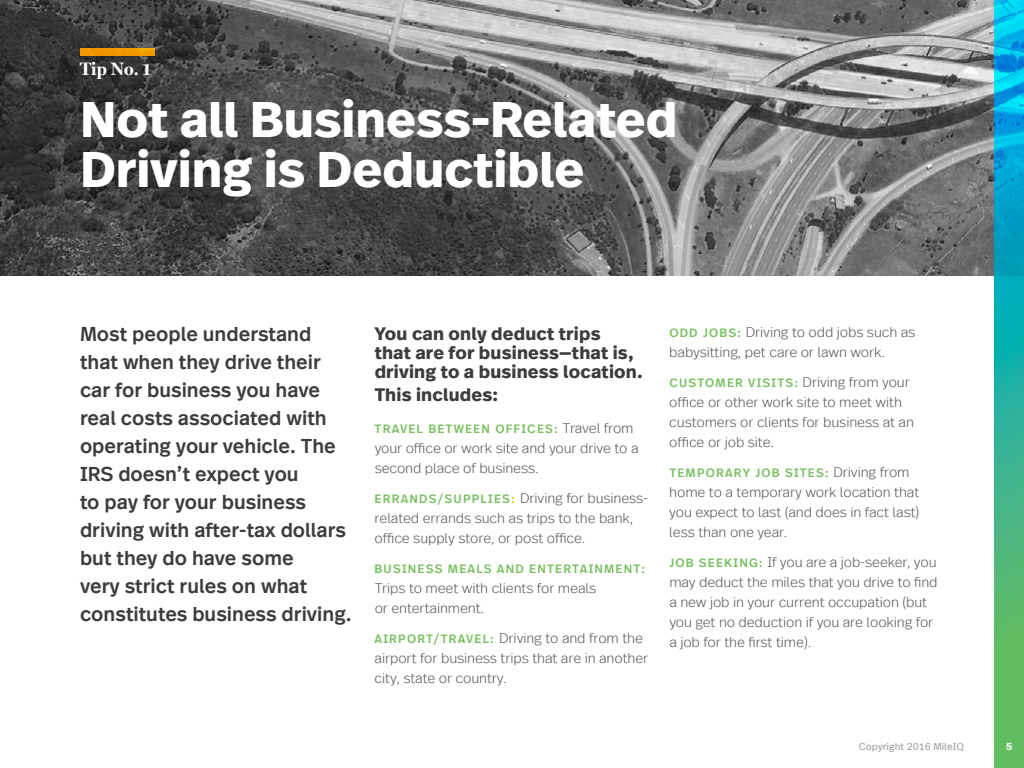
<style>
.page{position:relative;width:1024px;height:768px;background:#fff}
.page>*{position:absolute;margin:0;border:0;box-sizing:border-box;transform-origin:0 0}
.t1{font:700 50px/50px "Real Text OT";color:#fff}
.t2{font:500 20px/28px "Real Text Offc";color:#3d3d3d}
.t3{font:700 18px/19px "Real Text Offc";letter-spacing:.01em;color:#3d3d3d}
.t4{font:700 18px "Miller Display";color:#fff}
.t5{font:300 14px/20px "Real Text Offc";letter-spacing:-.01em;color:#585858}
.t6{font:500 12px "Real Text Sc Offc";letter-spacing:.1em;color:#78bf60}
.t7{font:10px "Real Text Offc";color:#a2a2a2}
.t8{font:700 10px "Real Text Offc";color:#fff}
.s1{font-family:"Real Text Offc";font-weight:300;font-size:14px;color:#585858}
.s2{font-family:"Real Text Sc Offc";font-weight:500;font-size:12px;color:#78bf60}
.s3{font-family:"Real Text Sc Offc";font-weight:500;font-size:12px;color:#f6be00}
</style>
<div class="page">
<svg style="left:994px;top:276px;width:30px;height:492px;background:#3eb685"></svg>
<img style="left:0;top:0;width:1024px;height:276px">
<p class="t4" style="left:80px;top:58px;width:72px">Tip No. 1</p>
<h1 class="t1" style="left:80px;top:95px;width:599px">Not all Business-Related<br>Driving is Deductible</h1>
<p class="t2" style="left:80px;top:321px;width:273px">Most people understand that when they drive their car for business you have real costs associated with operating your vehicle. The<br>IRS doesn’t expect you<br>to pay for your business driving with after-tax dollars but they do have some<br>very strict rules on what constitutes business driving.</p>
<p class="t3" style="left:375px;top:324px;width:270px">You can only deduct trips<br>that are for business—that is, driving to a business location.</p>
<p class="t3" style="left:375px;top:385px;width:125px">This includes:</p>
<p class="t6" style="left:375px;top:421px;width:261px">TRAVEL BETWEEN OFFICES: <span class="s1">Travel from</span></p>
<p class="t5" style="left:375px;top:438px;width:266px">your office or work site and your drive to a second place of business.</p>
<p class="t5" style="left:375px;top:488px;width:275px"><span class="s2">ERRANDS/SUPPLIES</span><span class="s3">:</span> Driving for business&shy;related errands such as trips to the bank, office supply store, or post office.</p>
<p class="t6" style="left:375px;top:561px;width:272px">BUSINESS MEALS AND ENTERTAINMENT:</p>
<p class="t5" style="left:375px;top:578px;width:223px">Trips to meet with clients for meals or entertainment.</p>
<p class="t5" style="left:375px;top:628px;width:275px"><span class="s2">AIRPORT/TRAVEL:</span> Driving to and from the airport for business trips that are in another city, state or country.</p>
<p class="t5" style="left:669px;top:322px;width:248px"><span class="s2">ODD JOBS:</span> Driving to odd jobs such as babysitting, pet care or lawn work.</p>
<p class="t6" style="left:669px;top:375px;width:242px">CUSTOMER VISITS: <span class="s1">Driving from your</span></p>
<p class="t5" style="left:669px;top:392px;width:246px">office or other work site to meet with customers or clients for business at an office or job site.</p>
<p class="t6" style="left:669px;top:465px;width:242px">TEMPORARY JOB SITES: <span class="s1">Driving from</span></p>
<p class="t5" style="left:669px;top:482px;width:252px;text-align:justify">home to a temporary work location that you expect to last (and does in fact last) less than one year.</p>
<p class="t5" style="left:669px;top:552px;width:270px"><span class="s2">JOB SEEKING:</span> If you are a job-seeker, you may deduct the miles that you drive to find a new job in your current occupation (but you get no deduction if you are looking for a job for the first time).</p>
<p class="t7" style="left:859px;top:740px;width:107px">Copyright 2016 MileIQ</p>
<p class="t8" style="left:1006px;top:740px;width:7px">5</p>
</div>
